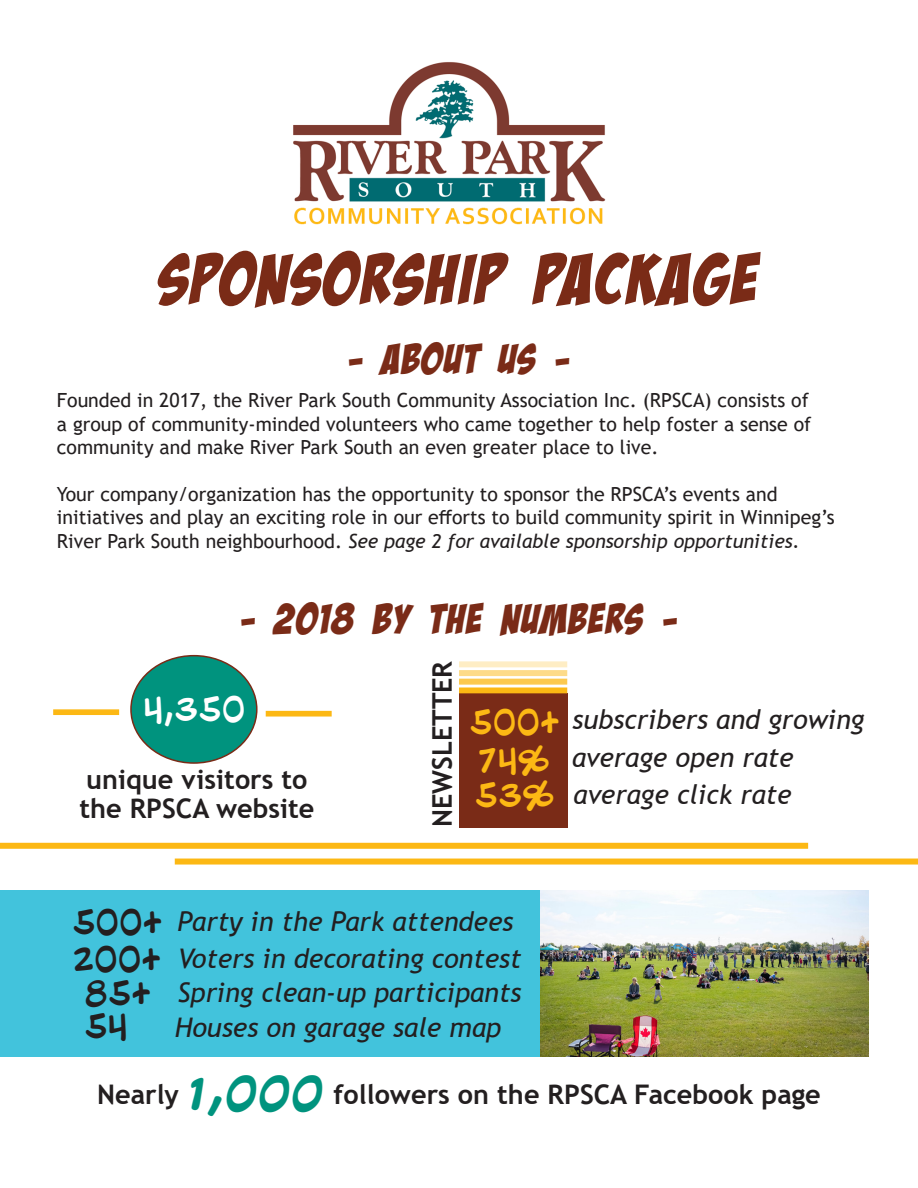
<style>
.page{position:relative;width:918px;height:1188px;background:#fff}
.page>*{position:absolute;margin:0;border:0;box-sizing:border-box;transform-origin:0 0}
.t1{font:italic 70.5px "Bada Boom Pro BB";color:#7a2b17}
.t2{font:italic 42px "Bada Boom Pro BB";color:#7a2b17}
.t3{font:700 34.5px "Blambot Pro BB";color:#00937e}
.t4{font:28.5px "Blambot Pro BB";color:#231f20}
.t5{font:28.5px "Blambot Pro BB";color:#fcb814}
.t6{font:28.5px "Blambot Pro BB";color:#fff}
.t7{font:italic 27px "Trebuchet MS";color:#231f20}
.t8{font:700 27px/28.5px "Trebuchet MS";color:#231f20}
.t9{font:19.5px/23.4px "Trebuchet MS";color:#231f20}
.s1{font-style:italic}
</style>
<div class="page">
<div style="left:459px;top:693px;width:108px;height:135px;background:#7a2b17"></div>
<div style="left:0;top:890px;width:554px;height:166px;background:#42c3dc"></div>
<div style="left:131px;top:656px;width:126px;height:107px;background:#00937e;border-radius:50%"></div>
<div style="left:130px;top:655px;width:128px;height:109px;border:2px solid #7a2b17;border-radius:50%"></div>
<svg style="left:53px;top:709px;width:66px;height:6px"></svg>
<img style="left:293px;top:62px;width:313px;height:163px">
<img style="left:540px;top:890px;width:328px;height:166px">
<svg style="left:0;top:843px;width:808px;height:6px;background:#fcba1c"></svg>
<svg style="left:175px;top:859px;width:743px;height:6px;background:#fcbd26"></svg>
<svg style="left:266px;top:711px;width:66px;height:6px"></svg>
<svg style="left:459px;top:687px;width:108px;height:6px"></svg>
<svg style="left:459px;top:679px;width:108px;height:6px"></svg>
<div style="left:459px;top:670px;width:108px;height:6px;background:#fddb89"></div>
<svg style="left:459px;top:661px;width:108px;height:6px"></svg>
<p class="t1" style="left:158px;top:238px;width:604px">SPONSORSHIP PACKAGE</p>
<p class="t2" style="left:348px;top:334px;width:224px">- ABOUT US -</p>
<p class="t9" style="left:57px;top:388px;width:756px">Founded in 2017, the River Park South Community Association Inc. (RPSCA) consists of a group of community-minded volunteers who came together to help foster a sense of community and make River Park South an even greater place to live.</p>
<p class="t9" style="left:57px;top:482px;width:779px">Your company/organization has the opportunity to sponsor the RPSCA’s events and initiatives and play an exciting role in our efforts to build community spirit in Winnipeg’s<br>River Park South neighbourhood. <span class="s1">See page 2 for available sponsorship opportunities.</span></p>
<p class="t2" style="left:240px;top:594px;width:440px">- 2018 BY THE NUMBERS -</p>
<p class="t6" style="left:143px;top:693px;width:104px">4,350</p>
<p class="t8" style="left:79px;top:765px;width:237px">unique visitors to the RPSCA website</p>
<p class="t8" style="left:428px;top:827px;width:168px;rotate:-90deg">NEWSLETTER</p>
<p class="t5" style="left:470px;top:706px;width:92px">500+</p>
<p class="t7" style="left:573px;top:703px;width:293px">subscribers and growing</p>
<p class="t5" style="left:478px;top:744px;width:73px">74%</p>
<p class="t7" style="left:572px;top:741px;width:223px">average open rate</p>
<p class="t5" style="left:475px;top:779px;width:81px">53%</p>
<p class="t7" style="left:574px;top:778px;width:220px">average click rate</p>
<p class="t4" style="left:72px;top:906px;width:92px">500+</p>
<p class="t7" style="left:178px;top:905px;width:337px">Party in the Park attendees</p>
<p class="t4" style="left:73px;top:942px;width:90px">200+</p>
<p class="t7" style="left:178px;top:942px;width:345px">Voters in decorating contest</p>
<p class="t4" style="left:84px;top:976px;width:68px">85+</p>
<p class="t7" style="left:178px;top:976px;width:345px">Spring clean-up participants</p>
<p class="t4" style="left:84px;top:1010px;width:45px">54</p>
<p class="t7" style="left:175px;top:1011px;width:328px">Houses on garage sale map</p>
<p class="t3" style="left:188px;top:1071px;width:138px">1,000</p>
<p class="t8" style="left:97px;top:1080px;width:83px">Nearly</p>
<p class="t8" style="left:333px;top:1080px;width:489px">followers on the RPSCA Facebook page</p>
</div>
